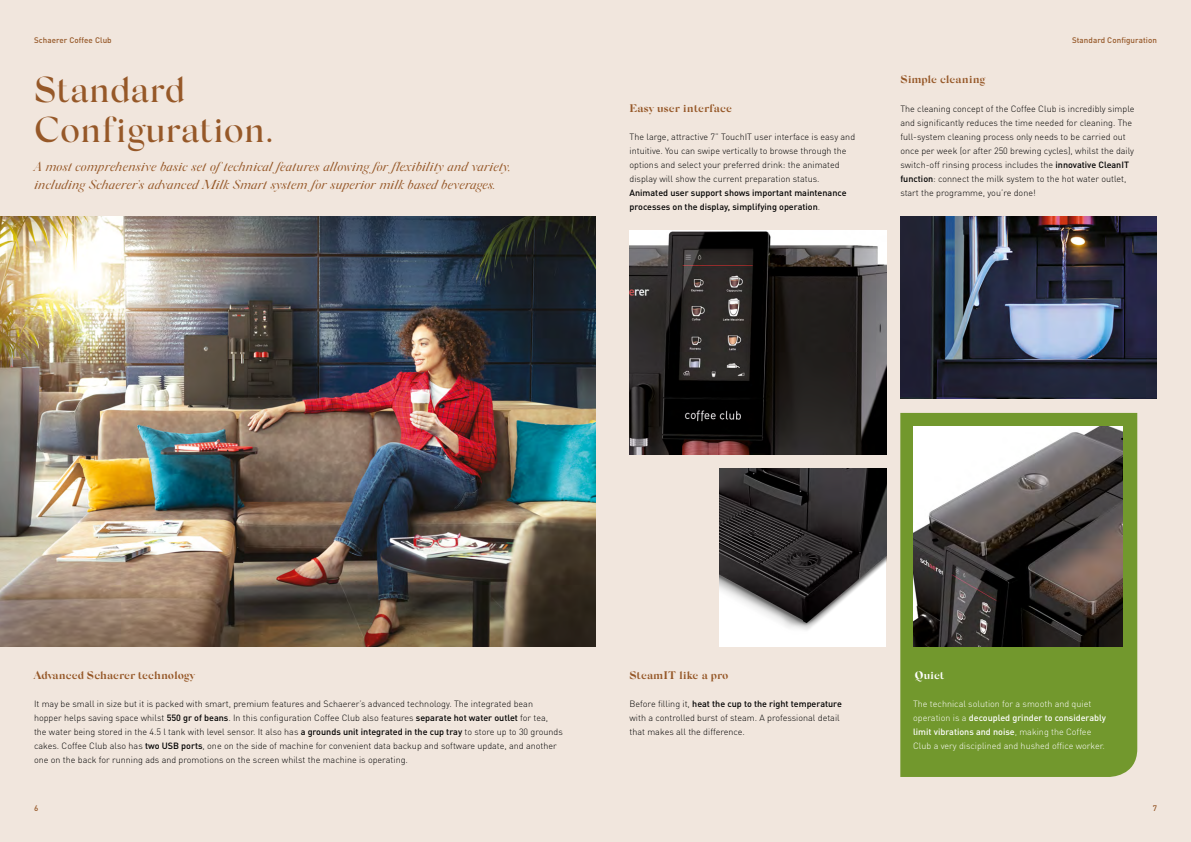
<style>
.page{position:relative;width:1191px;height:842px;background:#f1e6dd}
.page>*{position:absolute;margin:0;border:0;box-sizing:border-box;transform-origin:0 0}
.t1{font:500 36px/40px "Silk Serif";letter-spacing:.01em;color:#965828}
.t2{font:italic 13px/18px "Silk Serif";letter-spacing:-.005em;color:#965828}
.t3{font:700 11px "Silk Serif";letter-spacing:.01em;color:#965828}
.t4{font:700 11px "Silk Serif";letter-spacing:.01em;color:#fff}
.t5{font:300 9px/14px "DIN Pro";color:#000}
.t6{font:300 9px/14px "DIN Pro";color:#fff}
.t7{font:500 9px/14px "DIN Pro";color:#000}
.t8{font:500 8px "DIN Pro";letter-spacing:.01em;color:#965828}
.s1{font-weight:300}
.s2{font-weight:500}
</style>
<div class="page">
<div style="left:900px;top:413px;width:237px;height:364px;background:#72982d"></div>
<img style="left:0;top:217px;width:595px;height:429px">
<img style="left:913px;top:427px;width:210px;height:219px">
<img style="left:629px;top:231px;width:257px;height:224px">
<img style="left:900px;top:217px;width:257px;height:182px">
<img style="left:720px;top:469px;width:166px;height:177px">
<p class="t8" style="left:34px;top:35px;width:79px">Schaerer Coffee Club</p>
<h1 class="t1" style="left:34px;top:70px;width:241px">Standard<br>Configuration.</h1>
<h2 class="t2" style="left:34px;top:159px;width:477px">A most comprehensive basic set oftechnical features allowing for flexibility and variety, including Schaerer’s advanced Milk Smart system for superior milk based beverages.</h2>
<p class="t3" style="left:629px;top:102px;width:104px">Easy user interface</p>
<p class="t5" style="left:629px;top:129px;width:227px">The large, attractive 7” TouchIT user interface is easy and intuitive. You can swipe vertically to browse through the options and select your preferred drink: the animated display will show the current preparation status.</p>
<p class="t7" style="left:629px;top:185px;width:218px">Animated user support shows important maintenance processes on the display, simplifying operation<span class="s1">.</span></p>
<p class="t3" style="left:900px;top:73px;width:86px">Simple cleaning</p>
<p class="t8" style="left:1072px;top:35px;width:86px">Standard Configuration</p>
<p class="t5" style="left:900px;top:101px;width:236px">The cleaning concept of the Coffee Club is incredibly simple and significantly reduces the time needed for cleaning. The full-system cleaning process only needs to be carried out once per week (or after 250 brewing cycles), whilst the daily switch-off rinsing process includes the <span class="s2">innovative CleanIT function</span>: connect the milk system to the hot water outlet, start the programme, you’re done!</p>
<p class="t3" style="left:34px;top:669px;width:162px">Advanced Schaerer technology</p>
<p class="t3" style="left:629px;top:669px;width:100px">SteamIT like a pro</p>
<p class="t4" style="left:914px;top:669px;width:31px">Quiet</p>
<p class="t5" style="left:34px;top:696px;width:530px">It may be small in size but it is packed with smart, premium features and Schaerer’s advanced technology. The integrated bean hopper helps saving space whilst <span class="s2">550 gr of beans</span>. In this configuration Coffee Club also features <span class="s2">separate hot water outlet</span> for tea, the water being stored in the 4.5 l tank with level sensor. It also has <span class="s2">a grounds unit integrated in the cup tray</span> to store up to 30 grounds cakes. Coffee Club also has <span class="s2">two USB ports</span>, one on the side of machine for convenient data backup and software update, and another one on the back for running ads and promotions on the screen whilst the machine is operating.</p>
<p class="t5" style="left:629px;top:696px;width:214px">Before filling it, <span class="s2">heat the cup to the right temperature </span>with a controlled burst of steam. A professional detail that makes all the difference.</p>
<p class="t6" style="left:913px;top:696px;width:194px">The technical solution for a smooth and quiet operation is a <span class="s2">decoupled grinder to considerably limit vibrations and noise</span>, making the Coffee Club a very disciplined and hushed office worker.</p>
<p class="t8" style="left:34px;top:803px;width:6px">6</p>
<p class="t8" style="left:1152px;top:803px;width:6px">7</p>
</div>
